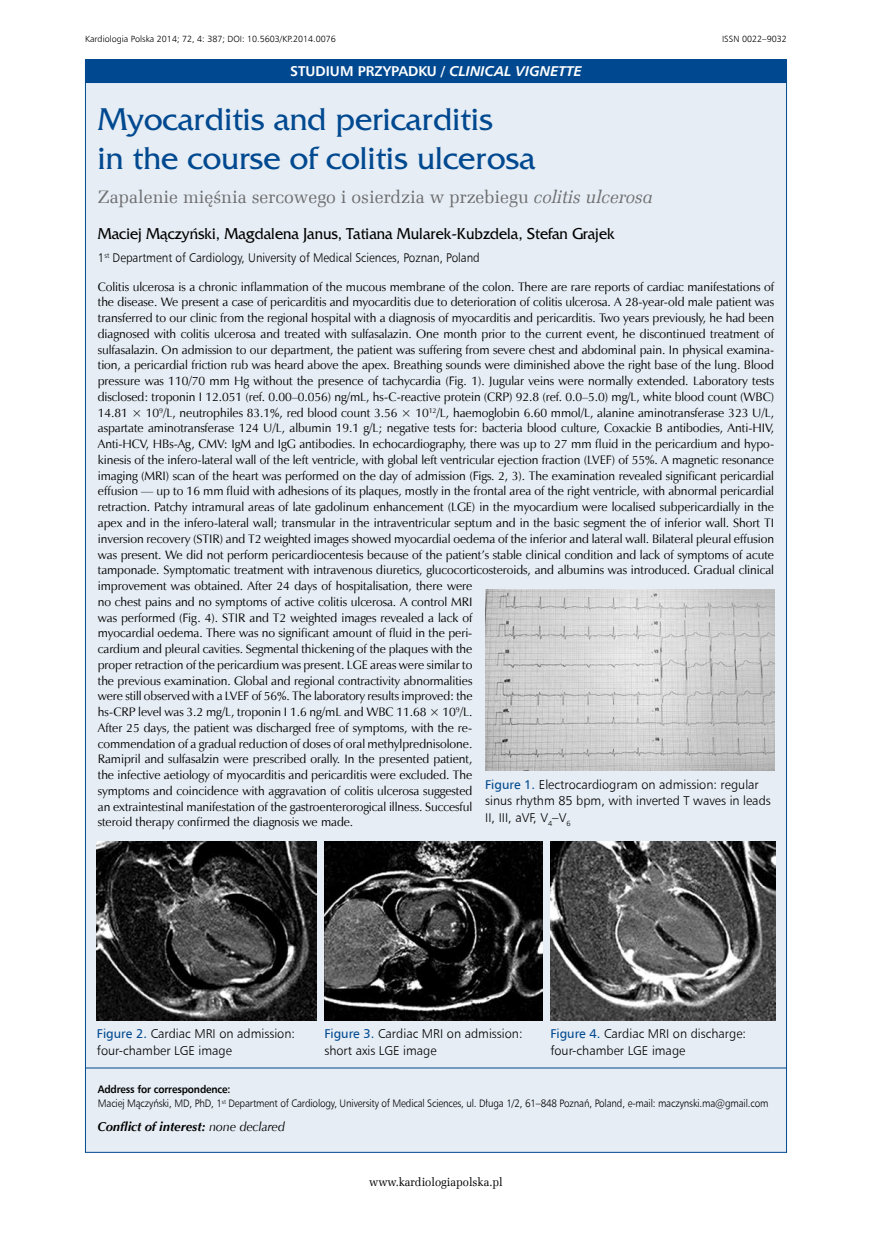
<style>
.page{position:relative;width:872px;height:1234px;background:#fff}
.page>*{position:absolute;margin:0;border:0;box-sizing:border-box;transform-origin:0 0}
.t1{font:33px/39px "France";color:#004990}
.t2{font:18px "Zapf Ellipt EU";color:#6d6e71}
.t3{font:16.5px "France";color:#000;scale:.94 1}
.t4{font:700 14.25px "Humnst 777 EU";color:#fff}
.t5{font:12.75px/16.5px "Humnst 777 Lt EU";color:#000}
.t6{font:italic 700 12.75px "Zapf Humnst EU";color:#000}
.t7{font:12.6px "Humnst 777 Lt EU";color:#000;scale:.93 1}
.t8{font:12.3px/15.8px "Zapf Humnst EU";letter-spacing:-.005em;color:#000}
.t9{font:12px "Zapf Ellipt EU";color:#000;scale:.95 1}
.t10{font:10.8px "Humnst 777 Lt EU";letter-spacing:-.015em;color:#000;scale:.92 1}
.t11{font:700 10.8px "Humnst 777 EU";letter-spacing:-.015em;color:#000;scale:.92 1}
.t12{font:9px "Humnst 777 Lt EU";color:#000}
.s1{font-style:italic}
.s2{font-family:"Humnst 777 EU";color:#004990}
.s3{font-weight:400}
</style>
<div class="page">
<div style="left:85px;top:60px;width:702px;height:1092px;background:#e6edf4;border:1px solid #004990"></div>
<div style="left:85px;top:59px;width:702px;height:24px;background:#004990"></div>
<hr style="left:85px;top:1067px;width:702px;height:1px;background:#004990">
<img style="left:485px;top:589px;width:289px;height:181px">
<img style="left:97px;top:841px;width:219px;height:178px">
<img style="left:324px;top:841px;width:218px;height:178px">
<img style="left:550px;top:841px;width:225px;height:178px">
<p class="t12" style="left:85px;top:33px;width:252px">Kardiologia Polska 2014; 72, 4: 387; DOI: 10.5603/KP.2014.0076</p>
<p class="t12" style="left:722px;top:33px;width:66px">ISSN 0022–9032</p>
<p class="t4" style="left:290px;top:62px;width:293px">Studium przypadku / <span class="s1">CLINICAL VIGNETTE</span></p>
<h1 class="t1" style="left:98px;top:100px;width:439px">Myocarditis and pericarditis<br>in the course of colitis ulcerosa</h1>
<h2 class="t2" style="left:98px;top:186px;width:556px">Zapalenie mięśnia sercowego i osierdzia w przebiegu <span class="s1">colitis ulcerosa</span></h2>
<h3 class="t3" style="left:98px;top:224px;width:551px">Maciej Mączyński, Magdalena Janus, Tatiana Mularek-Kubzdela, Stefan Grajek</h3>
<p class="t7" style="left:98px;top:250px;width:412px">1<sup>st</sup> Department of Cardiology, University of Medical Sciences, Poznan, Poland</p>
<p class="t8" style="left:98px;top:278px;width:678px">Colitis ulcerosa is a chronic inflammation of the mucous membrane of the colon. There are rare reports of cardiac manifestations of the disease. We present a case of pericarditis and myocarditis due to deterioration of colitis ulcerosa. A 28-year-old male patient was transferred to our clinic from the regional hospital with a diagnosis of myocarditis and pericarditis. Two years previously, he had been diagnosed with colitis ulcerosa and treated with sulfasalazin. One month prior to the current event, he discontinued treatment of sulfasalazin. On admission to our department, the patient was suffering from severe chest and abdominal pain. In physical examina&shy;tion, a pericardial friction rub was heard above the apex. Breathing sounds were diminished above the right base of the lung. Blood pressure was 110/70 mm Hg without the presence of tachycardia (Fig. 1). Jugular veins were normally extended. Laboratory tests disclosed: troponin I 12.051 (ref. 0.00–0.056) ng/mL, hs-C-reactive protein (CRP) 92.8 (ref. 0.0–5.0) mg/L, white blood count (WBC)<br>14.81 × 10<sup>9</sup>/L, neutrophiles 83.1%, red blood count 3.56 × 10<sup>12</sup>/L, haemoglobin 6.60 mmol/L, alanine aminotransferase 323 U/L, aspartate aminotransferase 124 U/L, albumin 19.1 g/L; negative tests for: bacteria blood culture, Coxackie B antibodies, Anti-HIV, Anti-HCV, HBs-Ag, CMV: IgM and IgG antibodies. In echocardiography, there was up to 27 mm fluid in the pericardium and hypo&shy;kinesis of the infero-lateral wall of the left ventricle, with global left ventricular ejection fraction (LVEF) of 55%. A magnetic resonance imaging (MRI) scan of the heart was performed on the day of admission (Figs. 2, 3). The examination revealed significant pericardial effusion — up to 16 mm fluid with adhesions of its plaques, mostly in the frontal area of the right ventricle, with abnormal pericardial retraction. Patchy intramural areas of late gadolinum enhancement (LGE) in the myocardium were localised subpericardially in the apex and in the infero-lateral wall; transmular in the intraventricular septum and in the basic segment the of inferior wall. Short TI inversion recovery (STIR) and T2 weighted images showed myocardial oedema of the inferior and lateral wall. Bilateral pleural effusion was present. We did not perform pericardiocentesis because of the patient’s stable clinical condition and lack of symptoms of acute tamponade. Symptomatic treatment with intravenous diuretics, glucocorticosteroids, and albumins was introduced. Gradual clinical improvement was obtained. After 24 days of hospitalisation, there were<br>no chest pains and no symptoms of active colitis ulcerosa. A control MRI<br>was performed (Fig. 4). STIR and T2 weighted images revealed a lack of<br>myocardial oedema. There was no significant amount of fluid in the peri-<br>cardium and pleural cavities. Segmental thickening of the plaques with the<br>proper retraction of the pericardium was present. LGE areas were similar to<br>the previous examination. Global and regional contractivity abnormalities<br>were still observed with a LVEF of 56%. The laboratory results improved: the<br>hs-CRP level was 3.2 mg/L, troponin I 1.6 ng/mL and WBC 11.68 × 10<sup>9</sup>/L.<br>After 25 days, the patient was discharged free of symptoms, with the re-<br>commendation of a gradual reduction of doses of oral methylprednisolone.<br>Ramipril and sulfasalzin were prescribed orally. In the presented patient,<br>the infective aetiology of myocarditis and pericarditis were excluded. The<br>symptoms and coincidence with aggravation of colitis ulcerosa suggested<br>an extraintestinal manifestation of the gastroenterorogical illness. Succesful<br>steroid therapy confirmed the diagnosis we made.</p>
<p class="t5" style="left:485px;top:775px;width:287px"><span class="s2">Figure 1.</span> Electrocardiogram on admission: regular sinus rhythm 85 bpm, with inverted T waves in leads<br>II, III, aVF, V<sub>4</sub>–V<sub>6</sub></p>
<p class="t5" style="left:97px;top:1025px;width:200px"><span class="s2">Figure 2.</span> Cardiac MRI on admission: four-chamber LGE image</p>
<p class="t5" style="left:324px;top:1025px;width:200px"><span class="s2">Figure 3.</span> Cardiac MRI on admission: short axis LGE image</p>
<p class="t5" style="left:550px;top:1025px;width:197px"><span class="s2">Figure 4.</span> Cardiac MRI on discharge: four-chamber LGE image</p>
<p class="t11" style="left:98px;top:1082px;width:146px">Address for correspondence:</p>
<p class="t10" style="left:98px;top:1096px;width:730px">Maciej Mączyński, MD, PhD, 1<sup>st</sup> Department of Cardiology, University of Medical Sciences, ul. Długa 1/2, 61–848 Poznań, Poland, e-mail: maczynski.ma@gmail.com</p>
<p class="t6" style="left:98px;top:1118px;width:189px">Conflict of interest: <span class="s3">none declared</span></p>
<p class="t9" style="left:369px;top:1174px;width:142px">www.kardiologiapolska.pl</p>
</div>
